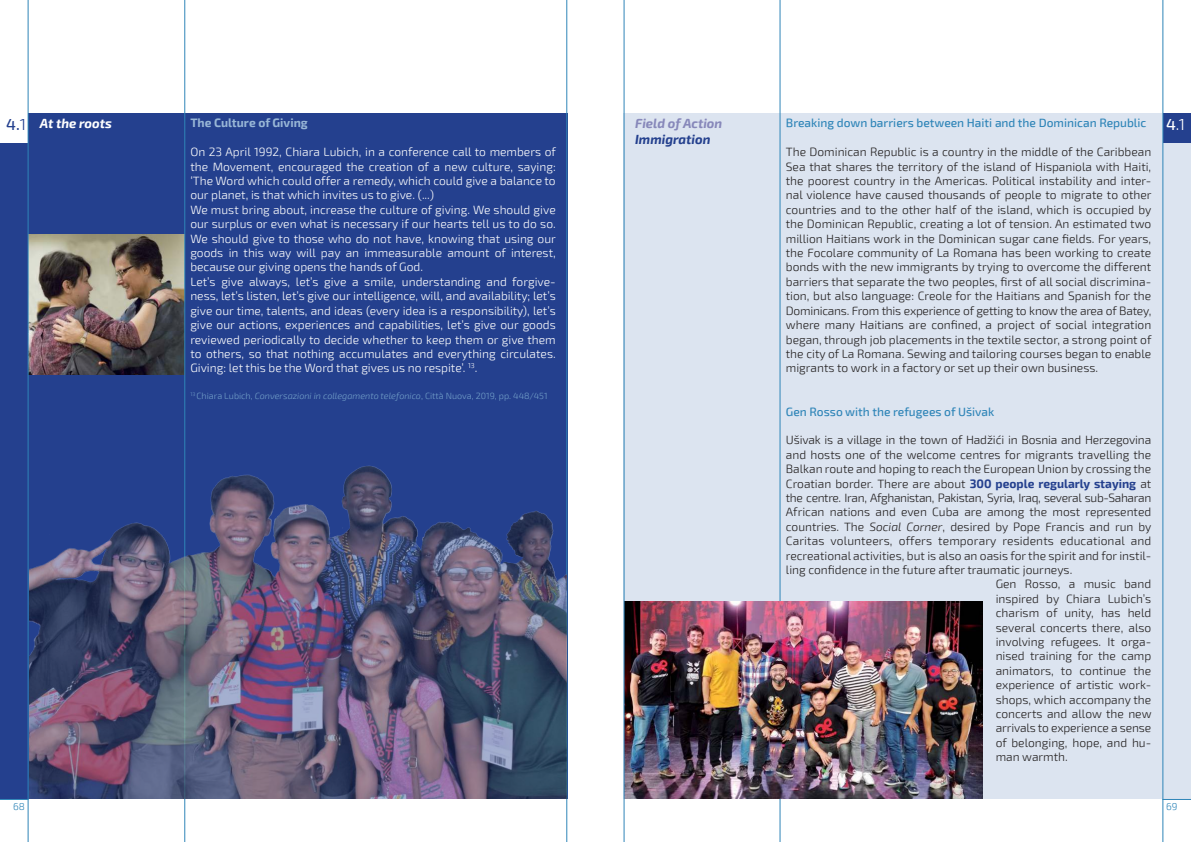
<style>
.page{position:relative;width:1191px;height:842px;background:#fff}
.page>*{position:absolute;margin:0;border:0;box-sizing:border-box;transform-origin:0 0}
.t1{font:italic 700 13px "Exo 2";color:#fff}
.t2{font:italic 700 13px "Exo 2";color:#8788ba}
.t3{font:italic 700 13px "Exo 2";color:#24408e}
.t4{font:300 12px/14.4px "Exo 2";color:#221f1f;text-align:justify}
.t5{font:300 12px/14.4px "Exo 2";color:#fff}
.t6{font:500 12px "Exo 2";color:#2f85b8}
.t7{font:300 12px "Exo 2";letter-spacing:-.03em;color:#221f1f}
.t8{font:700 12px "Exo 2";color:#98b6d6}
.t9{font:300 10px "Exo 2";color:#2f85b8}
.t10{font:300 9px "Exo 2";color:#73a0c9}
.s1{font-style:italic}
.s2{font-weight:500;font-style:normal;font-size:16px;color:#24408e}
.s3{font-weight:300;font-style:normal;font-size:16px;color:#24408e}
.s4{font-size:16px;color:#fff}
.s5{font-weight:300;font-size:16px;color:#fff}
.s6{font-weight:700;color:#24408e}
</style>
<div class="page">
<div style="left:0;top:113px;width:567px;height:686px;background:#24408e"></div>
<div style="left:624px;top:113px;width:567px;height:686px;background:#dce4f0"></div>
<div style="left:0;top:113px;width:28px;height:30px;background:#fff"></div>
<div style="left:1163px;top:113px;width:28px;height:30px;background:#24408e"></div>
<svg style="left:0;top:799px;width:28px;height:1px"></svg>
<svg style="left:1163px;top:799px;width:28px;height:1px"></svg>
<hr style="left:779px;top:0;width:1px;height:842px;background:#2f85b8">
<hr style="left:1162px;top:0;width:1px;height:842px;background:#2f85b8">
<img style="left:624px;top:601px;width:358px;height:197px">
<hr style="left:623px;top:0;width:1px;height:842px;background:#2f85b8">
<img style="left:29px;top:234px;width:155px;height:140px">
<hr style="left:184px;top:0;width:1px;height:842px;background:#2f85b8">
<hr style="left:566px;top:0;width:1px;height:842px;background:#2f85b8">
<img style="left:29px;top:458px;width:537px;height:340px">
<hr style="left:28px;top:0;width:1px;height:842px;background:#2f85b8">
<p class="t2" style="left:635px;top:119px;width:89px">Field of Action</p>
<p class="t3" style="left:635px;top:134px;width:77px">Immigration</p>
<p class="t8" style="left:190px;top:119px;width:119px">The Culture of Giving</p>
<p class="t5" style="left:190px;top:146px;width:367px">On 23 April 1992, Chiara Lubich, in a conference call to members of the Movement, encouraged the creation of a new culture, saying: ‘The Word which could offer a remedy, which could give a balance to our planet, is that which invites us to give. (...)<br>We must bring about, increase the culture of giving. We should give our surplus or even what is necessary if our hearts tell us to do so.<br>We should give to those who do not have, knowing that using our goods in this way will pay an immeasurable amount of interest, because our giving opens the hands of God.<br>Let’s give always, let’s give a smile, understanding and forgive&shy;ness, let’s listen, let’s give our intelligence, will, and availability; let’s give our time, talents, and ideas (every idea is a responsibility), let’s give our actions, experiences and capabilities, let’s give our goods reviewed periodically to decide whether to keep them or give them to others, so that nothing accumulates and everything circulates.<br>Giving: let this be the Word that gives us no respite’. <sup>13</sup>.</p>
<p class="t10" style="left:190px;top:392px;width:359px"><sup>13</sup> Chiara Lubich, <span class="s1">Conversazioni in collegamento telefonico</span>, Città Nuova, 2019, pp. 448/451</p>
<p class="t1" style="left:6px;top:119px;width:107px"><span class="s2">4.</span><span class="s3">1</span> At the roots</p>
<p class="t6" style="left:786px;top:119px;width:401px">Breaking down barriers between Haiti and the Dominican Republic <span class="s4">4</span><span class="s5">.1</span></p>
<p class="t4" style="left:786px;top:146px;width:367px">The Dominican Republic is a country in the middle of the Caribbean Sea that shares the territory of the island of Hispaniola with Haiti, the poorest country in the Americas. Political instability and inter&shy;nal violence have caused thousands of people to migrate to other countries and to the other half of the island, which is occupied by the Dominican Republic, creating a lot of tension. An estimated two million Haitians work in the Dominican sugar cane fields. For years, the Focolare community of La Romana has been working to create bonds with the new immigrants by trying to overcome the different barriers that separate the two peoples, first of all social discrimina&shy;tion, but also language: Creole for the Haitians and Spanish for the Dominicans. From this experience of getting to know the area of Batey, where many Haitians are confined, a project of social integration began, through job placements in the textile sector, a strong point of the city of La Romana. Sewing and tailoring courses began to enable migrants to work in a factory or set up their own business.</p>
<p class="t6" style="left:786px;top:407px;width:210px">Gen Rosso with the refugees of Ušivak</p>
<p class="t4" style="left:786px;top:433px;width:367px">Ušivak is a village in the town of Hadžići in Bosnia and Herzegovina</p>
<p class="t4" style="left:786px;top:448px;width:367px">and hosts one of the welcome centres for migrants travelling the</p>
<p class="t4" style="left:786px;top:463px;width:367px">Balkan route and hoping to reach the European Union by crossing the</p>
<p class="t4" style="left:786px;top:477px;width:367px">Croatian border. There are about <span class="s6">300 people regularly staying</span> at</p>
<p class="t7" style="left:786px;top:492px;width:367px">the centre. Iran, Afghanistan, Pakistan, Syria, Iraq, several sub-Saharan</p>
<p class="t4" style="left:786px;top:506px;width:367px">African nations and even Cuba are among the most represented</p>
<p class="t4" style="left:786px;top:520px;width:367px">countries. The <span class="s1">Social Corner</span>, desired by Pope Francis and run by</p>
<p class="t4" style="left:786px;top:535px;width:367px">Caritas volunteers, offers temporary residents educational and</p>
<p class="t4" style="left:786px;top:549px;width:367px">recreational activities, but is also an oasis for the spirit and for instil-</p>
<p class="t4" style="left:786px;top:563px;width:288px">ling confidence in the future after traumatic journeys.</p>
<p class="t4" style="left:995px;top:578px;width:157px">Gen Rosso, a music band</p>
<p class="t4" style="left:995px;top:592px;width:157px">inspired by Chiara Lubich’s</p>
<p class="t4" style="left:995px;top:607px;width:157px">charism of unity, has held</p>
<p class="t4" style="left:995px;top:621px;width:157px">several concerts there, also</p>
<p class="t4" style="left:995px;top:635px;width:157px">involving refugees. It orga-</p>
<p class="t4" style="left:995px;top:650px;width:157px">nised training for the camp</p>
<p class="t4" style="left:995px;top:664px;width:157px">animators, to continue the</p>
<p class="t4" style="left:995px;top:679px;width:157px">experience of artistic work-</p>
<p class="t4" style="left:995px;top:693px;width:157px">shops, which accompany the</p>
<p class="t4" style="left:995px;top:707px;width:157px">concerts and allow the new</p>
<p class="t4" style="left:995px;top:722px;width:157px">arrivals to experience a sense</p>
<p class="t4" style="left:995px;top:736px;width:157px">of belonging, hope, and hu-</p>
<p class="t4" style="left:995px;top:751px;width:74px">man warmth.</p>
<p class="t9" style="left:13px;top:802px;width:13px">68</p>
<p class="t9" style="left:1166px;top:802px;width:13px">69</p>
</div>
